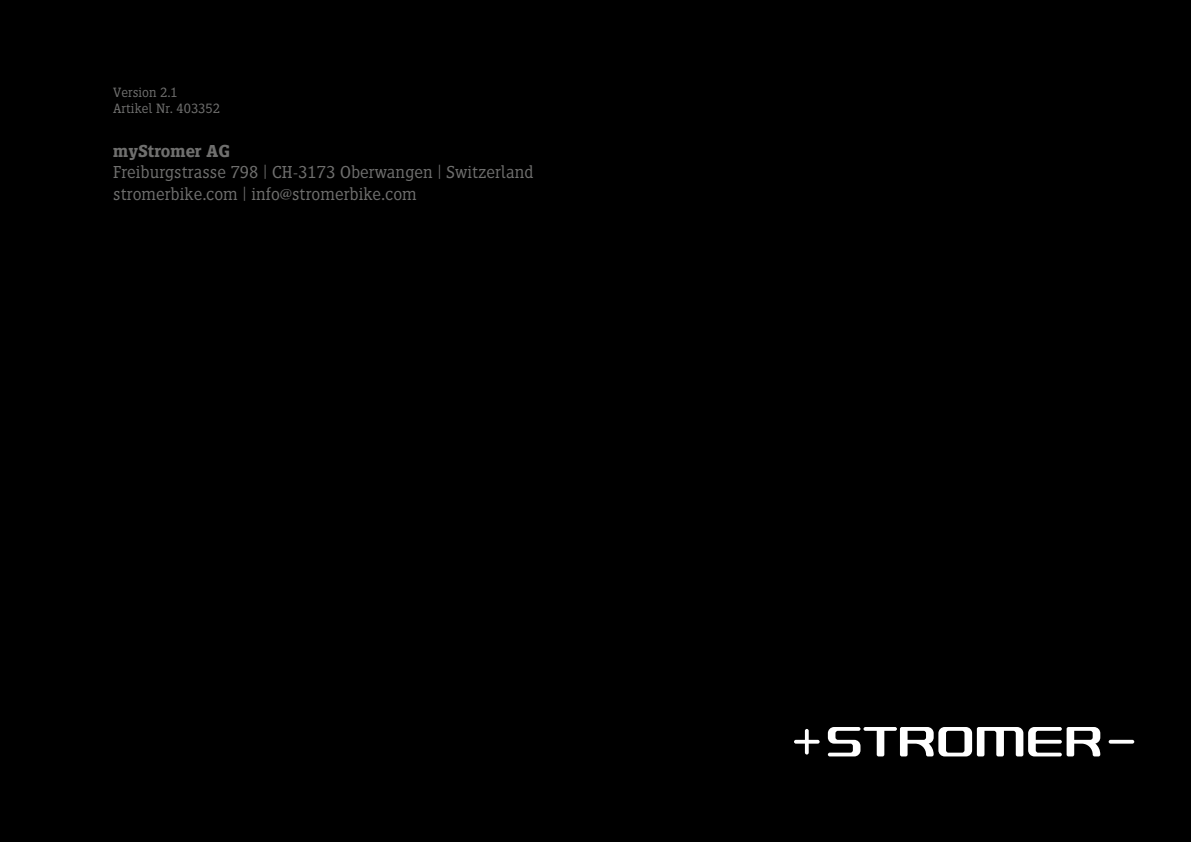
<style>
.page{position:relative;width:1191px;height:842px;background:#000}
.page>*{position:absolute;margin:0;border:0;box-sizing:border-box;transform-origin:0 0}
.t1{font:300 18px/21.6px "Siseriff LT Std";color:#6f6f6e}
.t2{font:600 18px "Siseriff LT Std";color:#6f6f6e}
.t3{font:300 14px/16.8px "Siseriff LT Std";color:#6f6f6e}
</style>
<div class="page">
<svg style="left:794px;top:729px;width:25px;height:25px"></svg>
<svg style="left:1108px;top:740px;width:26px;height:4px"></svg>
<svg style="left:828px;top:727px;width:272px;height:29px"></svg>
<p class="t3" style="left:113px;top:83px;width:108px">Version 2.1<br>Artikel Nr. 403352</p>
<p class="t2" style="left:113px;top:141px;width:118px">myStromer AG</p>
<p class="t1" style="left:113px;top:161px;width:422px">Freiburgstrasse 798 | CH-3173 Oberwangen | Switzerland stromerbike.com | info@stromerbike.com</p>
</div>
